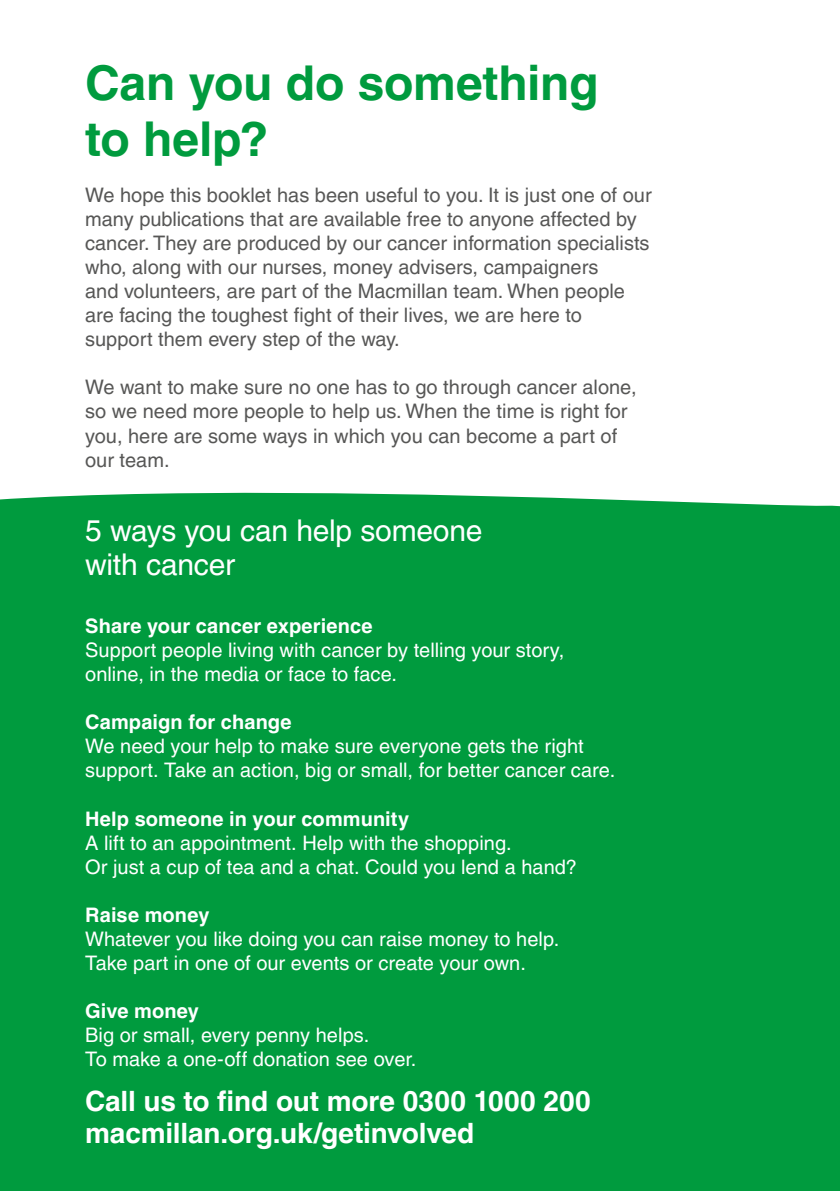
<style>
.page{position:relative;width:840px;height:1191px;background:#fff}
.page>*{position:absolute;margin:0;border:0;box-sizing:border-box;transform-origin:0 0}
.t1{font:700 48px/56px "Helvetica LT Pro";letter-spacing:-.005em;color:#009b3e}
.t2{font:30px/34px "Helvetica LT Pro";letter-spacing:-.01em;color:#fff}
.t3{font:700 28px/32px "Helvetica LT Pro";letter-spacing:-.005em;color:#fff}
.t4{font:20px/24px "Helvetica LT Pro";color:#575756}
.t5{font:20px/24px "Helvetica LT Pro";color:#fff}
.t6{font:700 20px "Helvetica LT Pro";letter-spacing:.005em;color:#fff}
</style>
<div class="page">
<div style="left:0;top:492px;width:839px;height:699px;background:#009b3e"></div>
<h1 class="t1" style="left:85px;top:55px;width:514px">Can you do something to help?</h1>
<p class="t4" style="left:85px;top:183px;width:567px">We hope this booklet has been useful to you. It is just one of our many publications that are available free to anyone affected by cancer. They are produced by our cancer information specialists who, along with our nurses, money advisers, campaigners<br>and volunteers, are part of the Macmillan team. When people are facing the toughest fight of their lives, we are here to support them every step of the way.</p>
<p class="t4" style="left:85px;top:375px;width:552px">We want to make sure no one has to go through cancer alone, so we need more people to help us. When the time is right for you, here are some ways in which you can become a part of our team.</p>
<h2 class="t2" style="left:85px;top:514px;width:398px">5 ways you can help someone with cancer</h2>
<p class="t6" style="left:85px;top:614px;width:289px">Share your cancer experience</p>
<p class="t5" style="left:85px;top:638px;width:480px">Support people living with cancer by telling your story, online, in the media or face to face.</p>
<p class="t6" style="left:85px;top:710px;width:208px">Campaign for change</p>
<p class="t5" style="left:85px;top:734px;width:531px">We need your help to make sure everyone gets the right support. Take an action, big or small, for better cancer care.</p>
<p class="t6" style="left:85px;top:806px;width:325px">Help someone in your community</p>
<p class="t5" style="left:85px;top:830px;width:493px">A lift to an appointment. Help with the shopping.<br>Or just a cup of tea and a chat. Could you lend a hand?</p>
<p class="t6" style="left:85px;top:902px;width:126px">Raise money</p>
<p class="t5" style="left:85px;top:926px;width:475px">Whatever you like doing you can raise money to help.<br>Take part in one of our events or create your own.</p>
<p class="t6" style="left:85px;top:998px;width:115px">Give money</p>
<p class="t5" style="left:85px;top:1022px;width:333px">Big or small, every penny helps.<br>To make a one-off donation see over.</p>
<h3 class="t3" style="left:85px;top:1085px;width:507px">Call us to find out more 0300 1000 200 macmillan.org.uk/getinvolved</h3>
</div>
